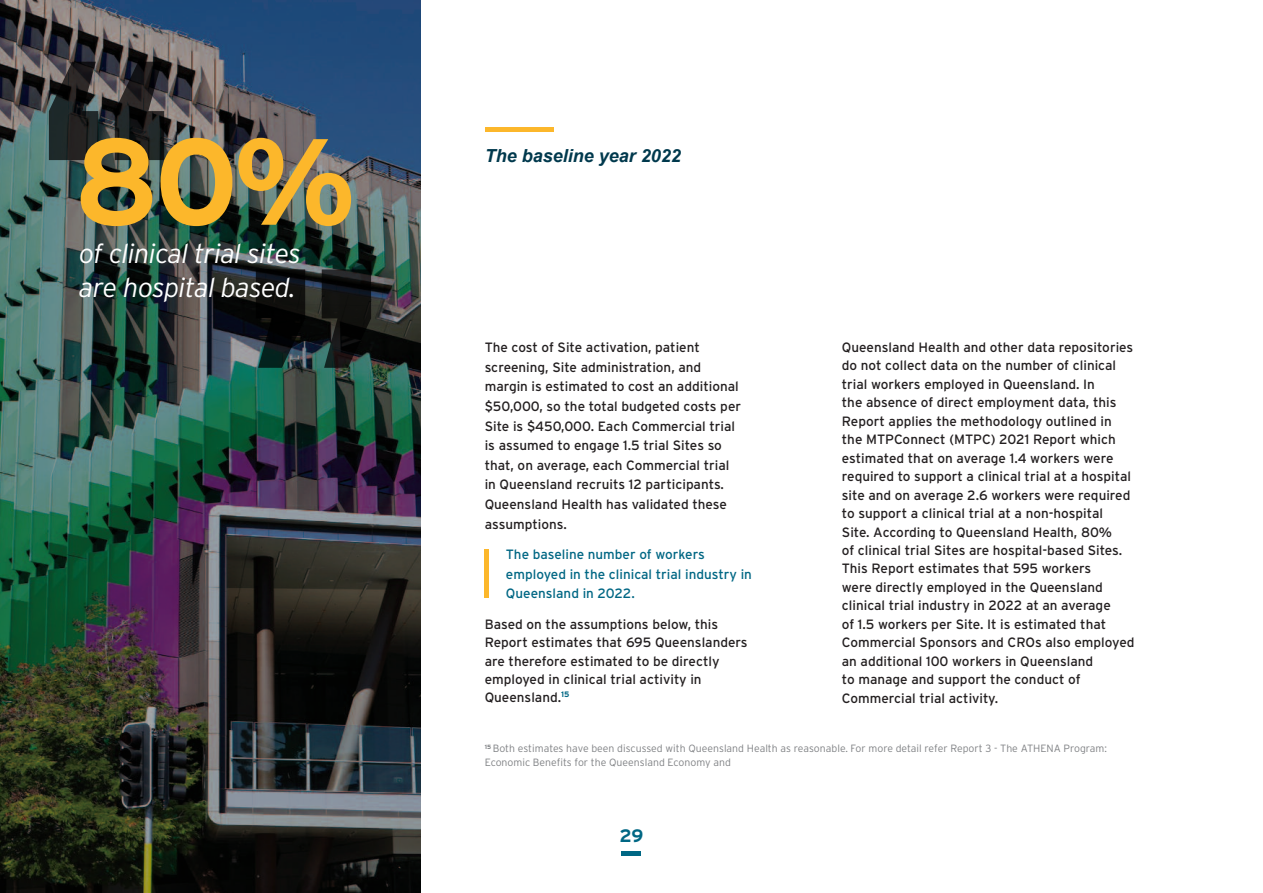
<style>
.page{position:relative;width:1263px;height:893px;background:#fff}
.page>*{position:absolute;margin:0;border:0;box-sizing:border-box;transform-origin:0 0}
.t1{font:700 122.25px "Interstate";color:#fcb72b}
.t2{font:italic 300 27px/34.5px "Interstate";letter-spacing:-.02em;color:#fff}
.t3{font:italic 700 18px "Arial";color:#00394d}
.t4{font:700 18px "Interstate";color:#006784}
.t5{font:13.5px/18.5px "Interstate";color:#231f20}
.t6{font:13.5px/19.6px "Interstate";color:#006784}
.t7{font:300 10.5px/13.5px "Interstate";color:#808285}
</style>
<div class="page">
<img style="left:0;top:0;width:421px;height:892px">
<svg style="left:49px;top:62px;width:49px;height:98px;background:#2b2d2e"></svg>
<svg style="left:115px;top:62px;width:49px;height:98px;background:#252526"></svg>
<svg style="left:322px;top:269px;width:49px;height:99px;background:#141918"></svg>
<svg style="left:256px;top:269px;width:49px;height:99px;background:#101617"></svg>
<hr style="left:485px;top:128px;width:68px;height:4px;background:#fcb72b">
<hr style="left:485px;top:549px;width:4px;height:48px;background:#fcb72b">
<hr style="left:622px;top:851px;width:19px;height:4px;background:#006784">
<h1 class="t1" style="left:74px;top:111px;width:284px">80%</h1>
<h2 class="t2" style="left:79px;top:236px;width:223px">of clinical trial sites are hospital based.</h2>
<h3 class="t3" style="left:485px;top:146px;width:198px">The baseline year 2022</h3>
<p class="t5" style="left:842px;top:338px;width:294px">Queensland Health and other data repositories do not collect data on the number of clinical trial workers employed in Queensland. In<br>the absence of direct employment data, this Report applies the methodology outlined in the MTPConnect (MTPC) 2021 Report which estimated that on average 1.4 workers were required to support a clinical trial at a hospital site and on average 2.6 workers were required to support a clinical trial at a non-hospital<br>Site. According to Queensland Health, 80%<br>of clinical trial Sites are hospital-based Sites.<br>This Report estimates that 595 workers<br>were directly employed in the Queensland clinical trial industry in 2022 at an average<br>of 1.5 workers per Site. It is estimated that Commercial Sponsors and CROs also employed an additional 100 workers in Queensland<br>to manage and support the conduct of Commercial trial activity.</p>
<p class="t7" style="left:485px;top:741px;width:624px"><sup>15</sup> Both estimates have been discussed with Queensland Health as reasonable. For more detail refer Report 3 - The ATHENA Program:<br>Economic Benefits for the Queensland Economy and</p>
<p class="t5" style="left:485px;top:337px;width:258px;line-height:19.6px">The cost of Site activation, patient screening, Site administration, and margin is estimated to cost an additional $50,000, so the total budgeted costs per Site is $450,000. Each Commercial trial is assumed to engage 1.5 trial Sites so that, on average, each Commercial trial in Queensland recruits 12 participants.<br>Queensland Health has validated these assumptions.</p>
<p class="t6" style="left:506px;top:544px;width:247px">The baseline number of workers employed in the clinical trial industry in<br>Queensland in 2022.</p>
<p class="t5" style="left:485px;top:615px;width:264px">Based on the assumptions below, this Report estimates that 695 Queenslanders are therefore estimated to be directly employed in clinical trial activity in Queensland.<sup>15</sup></p>
<h3 class="t4" style="left:620px;top:825px;width:25px">29</h3>
</div>
